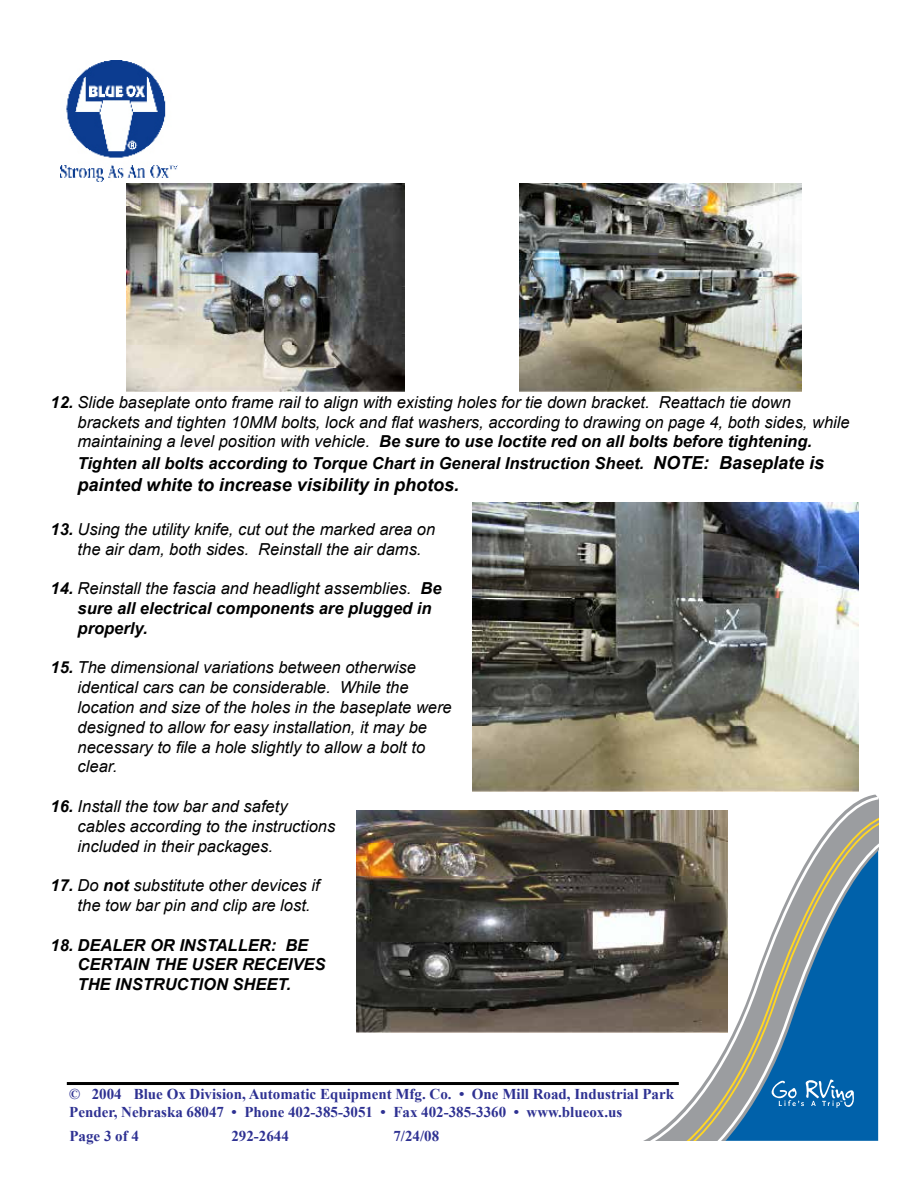
<style>
.page{position:relative;width:918px;height:1188px;background:#fff}
.page>*{position:absolute;margin:0;border:0;box-sizing:border-box;transform-origin:0 0}
.t1{font:italic 700 18px "Arial";color:#000}
.t2{font:italic 16.5px/19.8px "Arial";color:#000}
.t3{font:italic 700 16.5px/19.8px "Arial";color:#000}
.t4{font:700 15px/23.7px "Times New Roman";color:#2e3192}
.t5{font:700 1.65px "Helvetica";color:#fff}
.s1{font-weight:700}
.s2{font-size:18px}
.s3{font-weight:400}
</style>
<div class="page">
<svg style="left:727px;top:795px;width:151px;height:21px"></svg>
<svg style="left:643px;top:816px;width:235px;height:325px"></svg>
<svg style="left:771px;top:1079px;width:83px;height:29px"></svg>
<img style="left:61px;top:60px;width:116px;height:122px">
<hr style="left:67px;top:1082px;width:612px;height:3px;background:#000">
<img style="left:126px;top:184px;width:279px;height:207px">
<img style="left:520px;top:184px;width:281px;height:207px">
<img style="left:472px;top:503px;width:386px;height:288px">
<img style="left:356px;top:810px;width:371px;height:223px">
<p class="t2" style="left:78px;top:392px;width:774px;text-indent:-27px"><span class="s1">12.</span> Slide baseplate onto frame rail to align with existing holes for tie down bracket. Reattach tie down brackets and tighten 10MM bolts, lock and flat washers, according to drawing on page 4, both sides, while maintaining a level position with vehicle. <span class="s1">Be sure to use loctite red on all bolts before tightening.</span></p>
<p class="t3" style="left:78px;top:454px;width:748px">Tighten all bolts according to Torque Chart in General Instruction Sheet. <span class="s2">NOTE: Baseplate is</span></p>
<p class="t1" style="left:78px;top:473px;width:383px">painted white to increase visibility in photos.</p>
<p class="t2" style="left:78px;top:519px;width:359px;text-indent:-27px"><span class="s1">13.</span> Using the utility knife, cut out the marked area on the air dam, both sides. Reinstall the air dams.</p>
<p class="t3" style="left:78px;top:579px;width:366px;text-indent:-27px">14. <span class="s3">Reinstall the fascia and headlight assemblies.</span> Be sure all electrical components are plugged in properly.</p>
<p class="t2" style="left:78px;top:658px;width:376px;text-indent:-27px"><span class="s1">15.</span> The dimensional variations between otherwise identical cars can be considerable. While the location and size of the holes in the baseplate were designed to allow for easy installation, it may be necessary to file a hole slightly to allow a bolt to clear.</p>
<p class="t2" style="left:78px;top:797px;width:259px;text-indent:-27px"><span class="s1">16.</span> Install the tow bar and safety cables according to the instructions included in their packages.</p>
<p class="t2" style="left:78px;top:876px;width:244px;text-indent:-27px"><span class="s1">17.</span> Do <span class="s1">not</span> substitute other devices if the tow bar pin and clip are lost.</p>
<p class="t3" style="left:78px;top:936px;width:249px;text-indent:-27px">18. DEALER OR INSTALLER: BE<br>CERTAIN THE USER RECEIVES<br>THE INSTRUCTION SHEET.</p>
<p class="t4" style="left:69px;top:1082px;width:606px">© 2004 Blue Ox Division, Automatic Equipment Mfg. Co. • One Mill Road, Industrial Park</p>
<p class="t5" style="left:840px;top:1100px;width:4px">TM</p>
<p class="t4" style="left:69px;top:1100px;width:555px">Pender, Nebraska 68047 • Phone 402-385-3051 • Fax 402-385-3360 • www.blueox.us<br>Page 3 of 4</p>
<p class="t4" style="left:231px;top:1124px;width:59px">292-2644</p>
<p class="t4" style="left:393px;top:1124px;width:47px">7/24/08</p>
</div>
